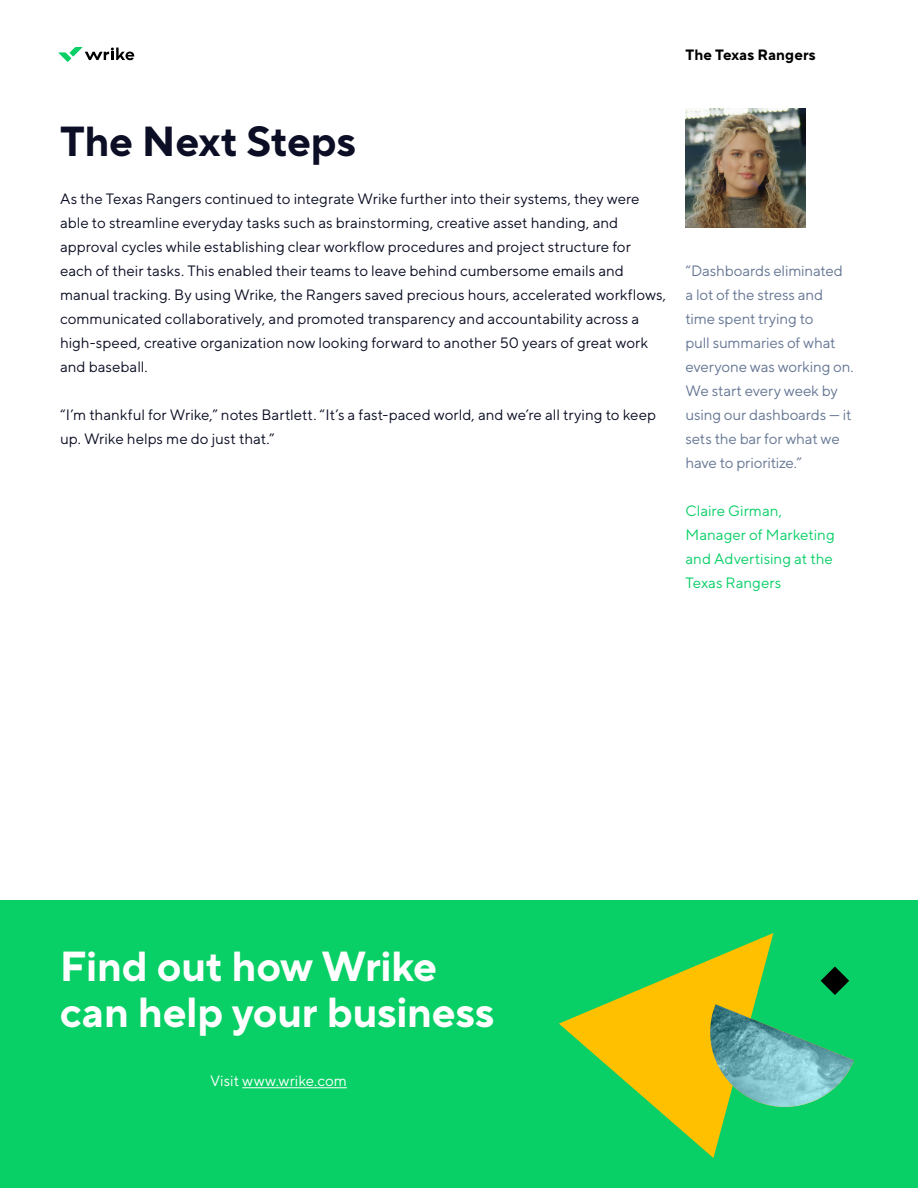
<style>
.page{position:relative;width:918px;height:1188px;background:#fff}
.page>*{position:absolute;margin:0;border:0;box-sizing:border-box;transform-origin:0 0}
.t1{font:700 42px/46.5px "TT Norms Pro";letter-spacing:-.01em;color:#fff}
.t2{font:700 42px "TT Norms Pro";letter-spacing:-.01em;color:#0b0e24}
.t3{font:15px/24px "TT Norms Pro";color:#0b0e24}
.t4{font:15px/24px "TT Norms Pro";letter-spacing:-.01em;color:#657694}
.t5{font:15px/24px "TT Norms Pro";color:#08cf66}
.t6{font:15px "TT Norms Pro";letter-spacing:.005em;color:#fff}
.t7{font:700 15px "TT Norms Pro";letter-spacing:.005em;color:#000}
</style>
<div class="page">
<svg style="left:58px;top:47px;width:76px;height:15px"></svg>
<img style="left:686px;top:108px;width:120px;height:120px">
<div style="left:0;top:900px;width:918px;height:288px;background:#08cf66"></div>
<hr style="left:242px;top:1087px;width:105px;height:1px;background:#fff">
<svg style="left:559px;top:933px;width:214px;height:225px"></svg>
<img style="left:700px;top:1004px;width:154px;height:113px">
<svg style="left:821px;top:966px;width:28px;height:29px"></svg>
<p class="t7" style="left:686px;top:43px;width:132px">The Texas Rangers</p>
<h1 class="t2" style="left:60px;top:110px;width:297px">The Next Steps</h1>
<p class="t3" style="left:60px;top:186px;width:608px">As the Texas Rangers continued to integrate Wrike further into their systems, they were able to streamline everyday tasks such as brainstorming, creative asset handing, and approval cycles while establishing clear workflow procedures and project structure for each of their tasks. This enabled their teams to leave behind cumbersome emails and manual tracking. By using Wrike, the Rangers saved precious hours, accelerated workflows, communicated collaboratively, and promoted transparency and accountability across a high-speed, creative organization now looking forward to another 50 years of great work and baseball.</p>
<p class="t3" style="left:60px;top:402px;width:598px">“I’m thankful for Wrike,” notes Bartlett. “It’s a fast-paced world, and we’re all trying to keep up. Wrike helps me do just that.”</p>
<p class="t4" style="left:686px;top:258px;width:170px">“Dashboards eliminated a lot of the stress and time spent trying to<br>pull summaries of what everyone was working on.<br>We start every week by using our dashboards — it sets the bar for what we have to prioritize.”</p>
<p class="t5" style="left:686px;top:498px;width:151px">Claire Girman,<br>Manager of Marketing and Advertising at the<br>Texas Rangers</p>
<h1 class="t1" style="left:60px;top:940px;width:436px">Find out how Wrike can help your business</h1>
<p class="t6" style="left:210px;top:1070px;width:138px">Visit www.wrike.com</p>
</div>
